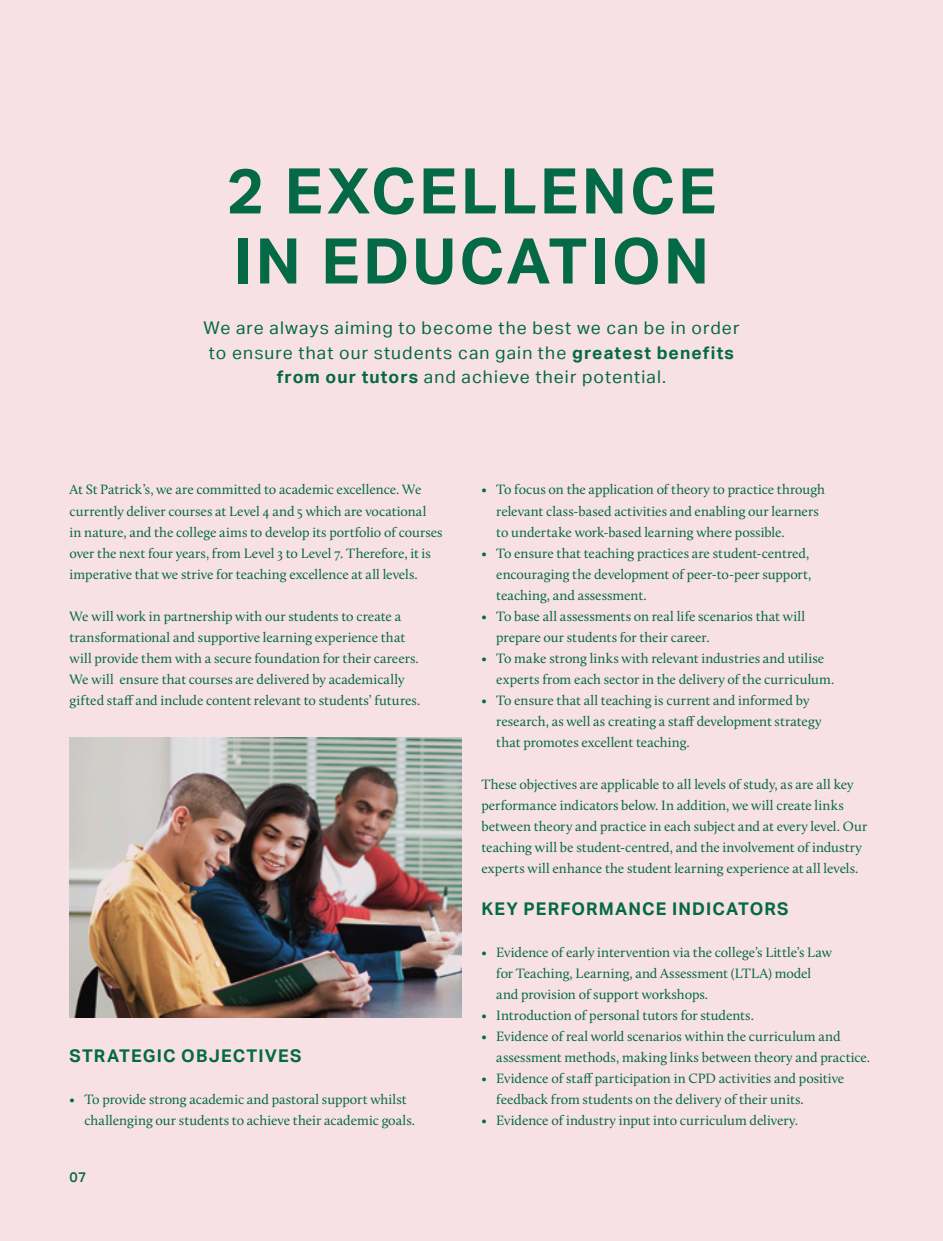
<style>
.page{position:relative;width:943px;height:1241px;background:#fff}
.page>*{position:absolute;margin:0;border:0;box-sizing:border-box;transform-origin:0 0}
.t1{font:700 63px/70px "Aktiv Grotesk";letter-spacing:.045em;color:#036947}
.t2{font:17.5px/24.5px "Aktiv Grotesk";letter-spacing:.065em;color:#036947;text-align:center}
.t3{font:700 17.5px "Aktiv Grotesk";letter-spacing:.065em;color:#036947}
.t4{font:14px/21px "Calluna";letter-spacing:-.005em;color:#036947}
.t5{font:500 14px "Aktiv Grotesk";color:#036947}
.s1{font-weight:700}
</style>
<div class="page">
<div style="left:0;top:0;width:943px;height:1240px;background:#f8e1e4"></div>
<img style="left:69px;top:737px;width:392px;height:280px">
<h1 class="t1" style="left:227px;top:155px;width:490px">2 EXCELLENCE<br>IN EDUCATION</h1>
<p class="t2" style="left:203px;top:315px;width:537px">We are always aiming to become the best we can be in order to ensure that our students can gain the <span class="s1">GREATEST BENEFITS<br>FROM OUR TUTORS</span> and achieve their potential.</p>
<p class="t4" style="left:69px;top:479px;width:375px">At St Patrick’s, we are committed to academic excellence. We currently deliver courses at Level 4 and 5 which are vocational<br>in nature, and the college aims to develop its portfolio of courses over the next four years, from Level 3 to Level 7. Therefore, it is imperative that we strive for teaching excellence at all levels.</p>
<p class="t4" style="left:69px;top:605px;width:352px">We will work in partnership with our students to create a transformational and supportive learning experience that will provide them with a secure foundation for their careers.<br>We will ensure that courses are delivered by academically gifted staff and include content relevant to students’ futures.</p>
<p class="t3" style="left:69px;top:1044px;width:233px">STRATEGIC OBJECTIVES</p>
<p class="t4" style="left:84px;top:1088px;width:332px;text-indent:-15px">• To provide strong academic and pastoral support whilst challenging our students to achieve their academic goals.</p>
<p class="t5" style="left:69px;top:1167px;width:19px">07</p>
<p class="t4" style="left:496px;top:479px;width:330px;text-indent:-15px">• To focus on the application of theory to practice through relevant class-based activities and enabling our learners to undertake work-based learning where possible.</p>
<p class="t4" style="left:496px;top:542px;width:316px;text-indent:-15px">• To ensure that teaching practices are student-centred, encouraging the development of peer-to-peer support, teaching, and assessment.</p>
<p class="t4" style="left:496px;top:605px;width:310px;text-indent:-15px">• To base all assessments on real life scenarios that will prepare our students for their career.</p>
<p class="t4" style="left:496px;top:647px;width:340px;text-indent:-15px">• To make strong links with relevant industries and utilise experts from each sector in the delivery of the curriculum.</p>
<p class="t4" style="left:496px;top:689px;width:327px;text-indent:-15px">• To ensure that all teaching is current and informed by research, as well as creating a staff development strategy that promotes excellent teaching.</p>
<p class="t4" style="left:481px;top:773px;width:387px">These objectives are applicable to all levels of study, as are all key performance indicators below. In addition, we will create links between theory and practice in each subject and at every level. Our teaching will be student-centred, and the involvement of industry experts will enhance the student learning experience at all levels.</p>
<p class="t3" style="left:481px;top:897px;width:308px">KEY PERFORMANCE INDICATORS</p>
<p class="t4" style="left:496px;top:941px;width:337px;text-indent:-15px">• Evidence of early intervention via the college’s Little’s Law for Teaching, Learning, and Assessment (LTLA) model and provision of support workshops.</p>
<p class="t4" style="left:481px;top:1004px;width:274px">• Introduction of personal tutors for students.</p>
<p class="t4" style="left:496px;top:1025px;width:375px;text-indent:-15px">• Evidence of real world scenarios within the curriculum and assessment methods, making links between theory and practice.</p>
<p class="t4" style="left:496px;top:1067px;width:349px;text-indent:-15px">• Evidence of staff participation in CPD activities and positive feedback from students on the delivery of their units.</p>
<p class="t4" style="left:481px;top:1109px;width:318px">• Evidence of industry input into curriculum delivery.</p>
</div>
